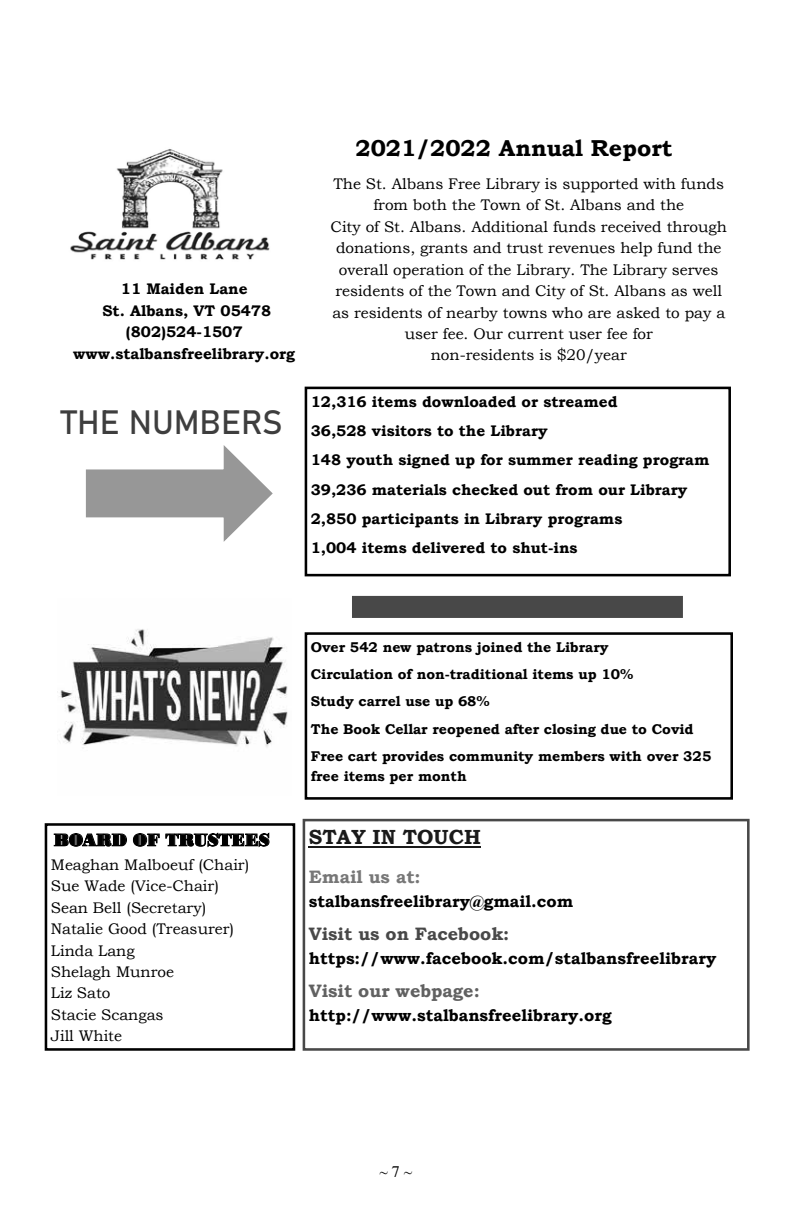
<style>
.page{position:relative;width:792px;height:1224px;background:#fff}
.page>*{position:absolute;margin:0;border:0;box-sizing:border-box;transform-origin:0 0}
.t1{font:600 33.4px "Bahnschrift";color:#3e3e3e}
.t2{font:700 23px "Bookman Old Style";color:#000}
.t3{font:700 20.4px "Bookman Old Style";color:#1a1a1a}
.t4{font:700 18px "Bookman Old Style";color:#484848}
.t5{font:700 18px "Bookman Old Style";color:#616161}
.t6{font:18px "Bodoni MT Black";letter-spacing:-.005em;color:#000}
.t7{font:700 18px "Bookman Old Style";color:#777}
.t8{font:700 16.6px "Bookman Old Style";color:#000}
.t9{font:16px "Times";color:#000}
.t10{font:15.4px/21.4px "Bookman Old Style";color:#000;text-align:center}
.t11{font:700 15.4px/29.2px "Bookman Old Style";color:#000;text-align:center}
.t12{font:700 14.2px/27.4px "Bookman Old Style";letter-spacing:-.005em;color:#000}
</style>
<div class="page">
<img style="left:70px;top:149px;width:200px;height:111px">
<div style="left:303px;top:819px;width:447px;height:232px;border:3px solid #484848"></div>
<hr style="left:309px;top:847px;width:172px;height:1px;background:#1a1a1a">
<div style="left:45px;top:823px;width:250px;height:228px;border:3px solid #000"></div>
<div style="left:305px;top:387px;width:426px;height:189px;border:3px solid #000"></div>
<svg style="left:85px;top:445px;width:188px;height:97px"></svg>
<div style="left:305px;top:632px;width:428px;height:168px;border:3px solid #000"></div>
<img style="left:57px;top:629px;width:231px;height:118px">
<div style="left:353px;top:597px;width:329px;height:20px;background:#484848"></div>
<div style="left:352px;top:596px;width:331px;height:22px;border:3px solid #484848"></div>
<p class="t11" style="left:73px;top:278px;width:223px;line-height:21.4px">11 Maiden Lane<br>St. Albans, VT 05478 (802)524-1507 www.stalbansfreelibrary.org</p>
<h1 class="t1" style="left:61px;top:397px;width:224px">THE NUMBERS</h1>
<h2 class="t2" style="left:356px;top:131px;width:319px">2021/2022 Annual Report</h2>
<p class="t10" style="left:331px;top:173px;width:398px">The St. Albans Free Library is supported with funds from both the Town of St. Albans and the<br>City of St. Albans. Additional funds received through donations, grants and trust revenues help fund the overall operation of the Library. The Library serves residents of the Town and City of St. Albans as well as residents of nearby towns who are asked to pay a user fee. Our current user fee for<br>non-residents is $20/year</p>
<p class="t11" style="left:311px;top:387px;width:400px;text-align:left">12,316 items downloaded or streamed<br>36,528 visitors to the Library<br>148 youth signed up for summer reading program 39,236 materials checked out from our Library 2,850 participants in Library programs<br>1,004 items delivered to shut-ins</p>
<p class="t6" style="left:54px;top:829px;width:217px">BOARD OF TRUSTEES</p>
<p class="t10" style="left:51px;top:854px;width:200px;text-align:left">Meaghan Malboeuf (Chair)<br>Sue Wade (Vice-Chair)<br>Sean Bell (Secretary)<br>Natalie Good (Treasurer)<br>Linda Lang<br>Shelagh Munroe<br>Liz Sato<br>Stacie Scangas<br>Jill White</p>
<p class="t12" style="left:311px;top:633px;width:402px">Over 542 new patrons joined the Library<br>Circulation of non-traditional items up 10%<br>Study carrel use up 68%<br>The Book Cellar reopened after closing due to Covid Free cart provides community members with over 325</p>
<p class="t12" style="left:311px;top:762px;width:157px">free items per month</p>
<h3 class="t3" style="left:309px;top:822px;width:173px">STAY IN TOUCH</h3>
<p class="t7" style="left:309px;top:864px;width:113px">Email us at:</p>
<p class="t8" style="left:309px;top:889px;width:266px">stalbansfreelibrary@gmail.com</p>
<p class="t4" style="left:309px;top:921px;width:202px">Visit us on Facebook:</p>
<p class="t8" style="left:309px;top:946px;width:409px">https://www.facebook.com/stalbansfreelibrary</p>
<p class="t5" style="left:309px;top:978px;width:173px">Visit our webpage:</p>
<p class="t8" style="left:309px;top:1004px;width:304px">http://www.stalbansfreelibrary.org</p>
<p class="t9" style="left:379px;top:1157px;width:35px">~ 7 ~</p>
</div>
